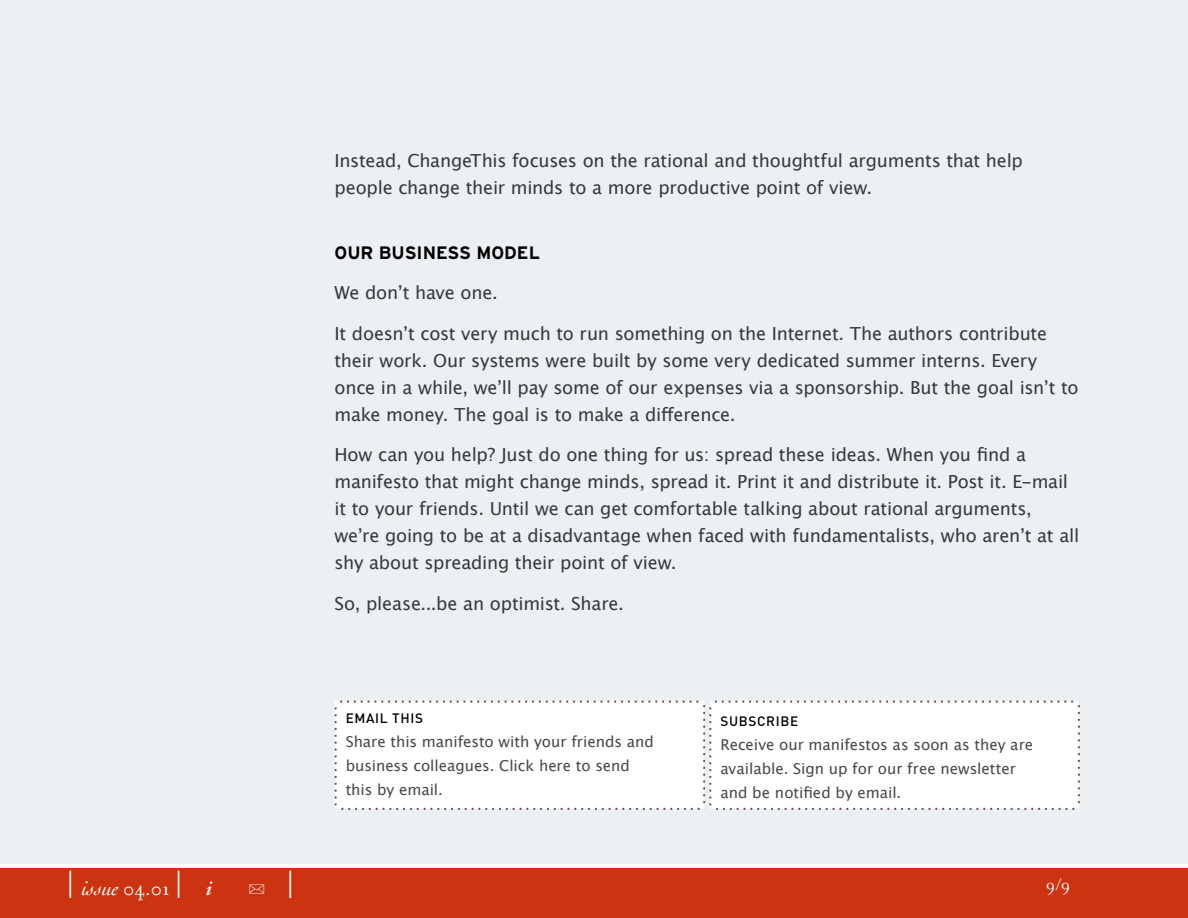
<style>
.page{position:relative;width:1188px;height:918px;background:#fff}
.page>*{position:absolute;margin:0;border:0;box-sizing:border-box;transform-origin:0 0}
.t1{font:italic 21px "Cochin";color:#fff}
.t2{font:18px/27px "Lucida Grande";letter-spacing:-.01em;color:#393939}
.t3{font:700 18px "Interstate";color:#000}
.t4{font:18px "Filosofia";color:#fff}
.t5{font:18px "FF Dingbests";color:#fff}
.t6{font:15px/24px "Lucida Grande";letter-spacing:-.005em;color:#484848}
.t7{font:500 13.5px "DIN";letter-spacing:.05em;color:#000}
.s1{font-family:"Filosofia";font-style:normal;font-size:36px}
.s2{font-family:"Filosofia";font-style:normal}
.s3{font-family:"Adobe Garamond";font-weight:600}
.s4{font-family:"Filosofia";font-size:36px}
</style>
<div class="page">
<div style="left:0;top:0;width:1188px;height:864px;background:#ecf0f3"></div>
<div style="left:0;top:868px;width:1188px;height:50px;background:#c31"></div>
<div style="left:334px;top:700px;width:746px;height:110px;background:#fff"></div>
<p class="t1" style="left:66px;top:876px;width:147px"><span class="s1">|</span> issue <span class="s2">04.01</span> <span class="s1">|</span> <span class="s3">i</span></p>
<p class="t5" style="left:248px;top:879px;width:49px">U <span class="s4">|</span></p>
<p class="t2" style="left:334px;top:147px;width:690px">Instead, ChangeThis focuses on the rational and thoughtful arguments that help people change their minds to a more productive point of view.</p>
<p class="t3" style="left:334px;top:242px;width:207px">OUR BUSINESS MODEL</p>
<p class="t2" style="left:334px;top:279px;width:165px">We donʼt have one.</p>
<p class="t2" style="left:334px;top:320px;width:746px">It doesnʼt cost very much to run something on the Internet. The authors contribute their work. Our systems were built by some very dedicated summer interns. Every once in a while, weʼll pay some of our expenses via a sponsorship. But the goal isnʼt to make money. The goal is to make a difference.</p>
<p class="t2" style="left:334px;top:441px;width:746px">How can you help? Just do one thing for us: spread these ideas. When you find a manifesto that might change minds, spread it. Print it and distribute it. Post it. E-mail it to your friends. Until we can get comfortable talking about rational arguments, weʼre going to be at a disadvantage when faced with fundamentalists, who arenʼt at all shy about spreading their point of view.</p>
<p class="t2" style="left:334px;top:590px;width:291px">So, please...be an optimist. Share.</p>
<p class="t7" style="left:346px;top:709px;width:79px">EMAIL THIS</p>
<p class="t6" style="left:346px;top:730px;width:310px">Share this manifesto with your friends and business colleagues. Click here to send this by email.</p>
<p class="t7" style="left:720px;top:712px;width:79px">SUBSCRIBE</p>
<p class="t6" style="left:720px;top:733px;width:314px">Receive our manifestos as soon as they are available. Sign up for our free newsletter and be notified by email.</p>
<p class="t4" style="left:1046px;top:874px;width:26px">9/9</p>
</div>
